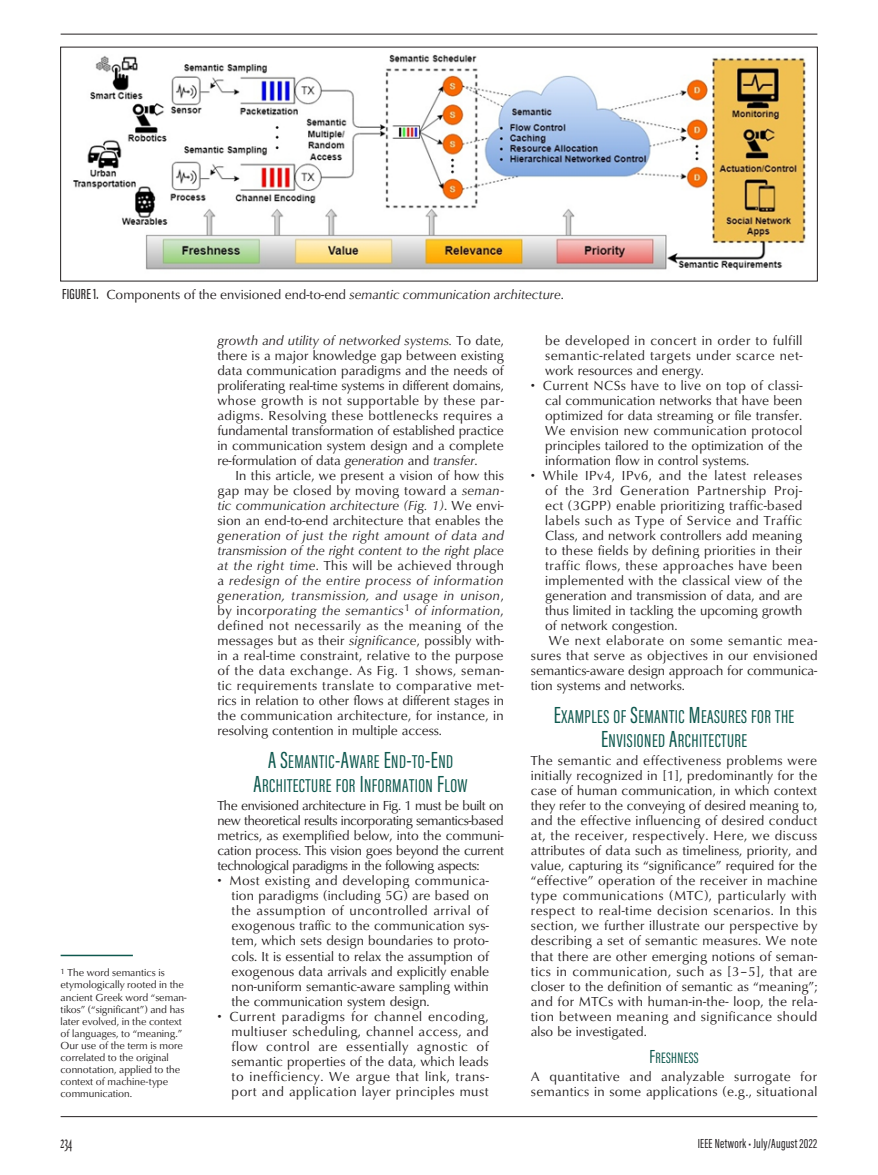
<style>
.page{position:relative;width:878px;height:1175px;background:#fff}
.page>*{position:absolute;margin:0;border:0;box-sizing:border-box;transform-origin:0 0}
.t1{font:19.2px/24px "Acumin Pro Extra Cond Regular SC800";letter-spacing:.025em;color:#0e584e;text-align:center}
.t2{font:16.5px "Matrix II Ext OT Narrow SC800";color:#231f20}
.t3{font:15.6px "Acumin Pro Extra Cond Regular SC800";letter-spacing:.025em;color:#0e584e}
.t4{font:13.5px/15px "Classico URW";letter-spacing:.02em;color:#231f20;text-align:justify}
.t5{font:13.5px "Classico URW";color:#231f20}
.t6{font:13.5px "Acumin Pro Extra Cond";letter-spacing:.015em;color:#231f20}
.t7{font:10.5px/12px "Classico URW";color:#231f20}
.s1{font-family:"Acumin Pro Extra Cond";font-weight:500;font-size:15px}
.s2{font-style:italic}
.s3{font-size:24px}
.s4{font-size:19.5px}
</style>
<div class="page">
<hr style="left:61px;top:34px;width:756px;height:1px;background:#231f20">
<hr style="left:61px;top:1115px;width:756px;height:1px;background:#231f20">
<img style="left:73px;top:54px;width:733px;height:216px">
<hr style="left:61px;top:954px;width:72px;height:2px;background:#0e584e">
<p class="t5" style="left:62px;top:284px;width:503px"><span class="s1">FIGURE 1.</span> Components of the envisioned end-to-end <span class="s2">semantic communication architecture</span>.</p>
<p class="t7" style="left:61px;top:966px;width:127px"><sup>1</sup> The word semantics is etymologically rooted in the ancient Greek word “seman&shy;tikos” (“significant”) and has later evolved, in the context of languages, to “meaning.”<br>Our use of the term is more correlated to the original connotation, applied to the context of machine-type communication.</p>
<p class="t4" style="left:217px;top:332px;width:288px"><span class="s2">growth and utility of networked systems.</span> To date, there is a major knowledge gap between existing data communication paradigms and the needs of proliferating real-time systems in different domains, whose growth is not supportable by these par&shy;adigms. Resolving these bottlenecks requires a fundamental transformation of established practice in communication system design and a complete re-formulation of data <span class="s2">generation</span> and <span class="s2">transfer</span>.</p>
<p class="t4" style="left:217px;top:467px;width:288px;text-indent:18px">In this article, we present a vision of how this gap may be closed by moving toward a <span class="s2">seman&shy;tic communication architecture (Fig. 1)</span>. We envi&shy;sion an end-to-end architecture that enables the</p>
<p class="t4" style="left:217px;top:527px;width:288px"><span class="s2">generation of just the right amount of data and transmission of the right content to the right place at the right time</span>. This will be achieved through a <span class="s2">redesign of the entire process of information generation, transmission, and usage in unison</span>, by incor<span class="s2">porating the semantics</span><sup>1</sup> <span class="s2">of information</span>, defined not necessarily as the meaning of the messages but as their <span class="s2">significance</span>, possibly with&shy;in a real-time constraint, relative to the purpose of the data exchange. As Fig. 1 shows, seman&shy;tic requirements translate to comparative met&shy;rics in relation to other flows at different stages in the communication architecture, for instance, in resolving contention in multiple access.</p>
<h1 class="t1" style="left:253px;top:749px;width:215px"><span class="s3">A S</span>EMANTIC<span class="s3">-A</span>WARE <span class="s3">E</span>ND<span class="s3">-</span>TO<span class="s3">-E</span>ND<br><span class="s3">A</span>RCHITECTURE FOR <span class="s3">I</span>NFORMATION <span class="s3">F</span>LOW</h1>
<p class="t4" style="left:217px;top:797px;width:288px">The envisioned architecture in Fig. 1 must be built on new theoretical results incorporating semantics-based metrics, as exemplified below, into the communi&shy;cation process. This vision goes beyond the current technological paradigms in the following aspects:</p>
<p class="t4" style="left:231px;top:872px;width:259px;text-indent:-14px">• Most existing and developing communica&shy;tion paradigms (including 5G) are based on the assumption of uncontrolled arrival of exogenous traffic to the communication sys&shy;tem, which sets design boundaries to proto&shy;cols. It is essential to relax the assumption of exogenous data arrivals and explicitly enable non-uniform semantic-aware sampling within the communication system design.</p>
<p class="t4" style="left:231px;top:1007px;width:258px;text-indent:-14px">• Current paradigms for channel encoding, multiuser scheduling, channel access, and flow control are essentially agnostic of semantic properties of the data, which leads to inefficiency. We argue that link, trans&shy;port and application layer principles must</p>
<p class="t4" style="left:545px;top:332px;width:259px">be developed in concert in order to fulfill semantic-related targets under scarce net&shy;work resources and energy.</p>
<p class="t4" style="left:545px;top:377px;width:259px;text-indent:-14px">• Current NCSs have to live on top of classi&shy;cal communication networks that have been optimized for data streaming or file transfer.<br>We envision new communication protocol principles tailored to the optimization of the information flow in control systems.</p>
<p class="t4" style="left:530px;top:467px;width:272px">• While IPv4, IPv6, and the latest releases</p>
<p class="t4" style="left:545px;top:482px;width:258px">of the 3rd Generation Partnership Proj-</p>
<p class="t4" style="left:545px;top:497px;width:258px">ect (3GPP) enable prioritizing traffic-based</p>
<p class="t4" style="left:545px;top:512px;width:258px">labels such as Type of Service and Traffic</p>
<p class="t4" style="left:545px;top:527px;width:258px">Class, and network controllers add meaning</p>
<p class="t4" style="left:545px;top:542px;width:258px">to these fields by defining priorities in their</p>
<p class="t4" style="left:545px;top:557px;width:258px">traffic flows, these approaches have been</p>
<p class="t4" style="left:545px;top:572px;width:259px">implemented with the classical view of the</p>
<p class="t4" style="left:545px;top:587px;width:258px">generation and transmission of data, and are</p>
<p class="t5" style="left:545px;top:600px;width:258px">thus limited in tackling the upcoming growth</p>
<p class="t5" style="left:545px;top:615px;width:134px">of network congestion.</p>
<p class="t4" style="left:548px;top:632px;width:270px">We next elaborate on some semantic mea-</p>
<p class="t4" style="left:530px;top:647px;width:288px">sures that serve as objectives in our envisioned</p>
<p class="t5" style="left:530px;top:660px;width:288px">semantics-aware design approach for communica-</p>
<p class="t5" style="left:530px;top:675px;width:155px">tion systems and networks.</p>
<h1 class="t1" style="left:553px;top:704px;width:242px"><span class="s3">E</span>XAMPLES OF <span class="s3">S</span>EMANTIC <span class="s3">M</span>EASURES FOR THE<br><span class="s3">E</span>NVISIONED <span class="s3">A</span>RCHITECTURE</h1>
<p class="t4" style="left:530px;top:752px;width:288px">The semantic and effectiveness problems were initially recognized in [1], predominantly for the case of human communication, in which context they refer to the conveying of desired meaning to, and the effective influencing of desired conduct at, the receiver, respectively. Here, we discuss attributes of data such as timeliness, priority, and value, capturing its “significance” required for the “effective” operation of the receiver in machine type communications (MTC), particularly with respect to real-time decision scenarios. In this section, we further illustrate our perspective by describing a set of semantic measures. We note that there are other emerging notions of seman&shy;tics in communication, such as [3–5], that are closer to the definition of semantic as “meaning”; and for MTCs with human-in-the- loop, the rela&shy;tion between meaning and significance should also be investigated.</p>
<p class="t3" style="left:649px;top:1047px;width:51px"><span class="s4">F</span>RESHNESS</p>
<p class="t4" style="left:530px;top:1067px;width:288px">A quantitative and analyzable surrogate for semantics in some applications (e.g., situational</p>
<p class="t2" style="left:61px;top:1132px;width:13px">234</p>
<p class="t6" style="left:697px;top:1134px;width:121px">IEEE Network • July/August 2022</p>
</div>
